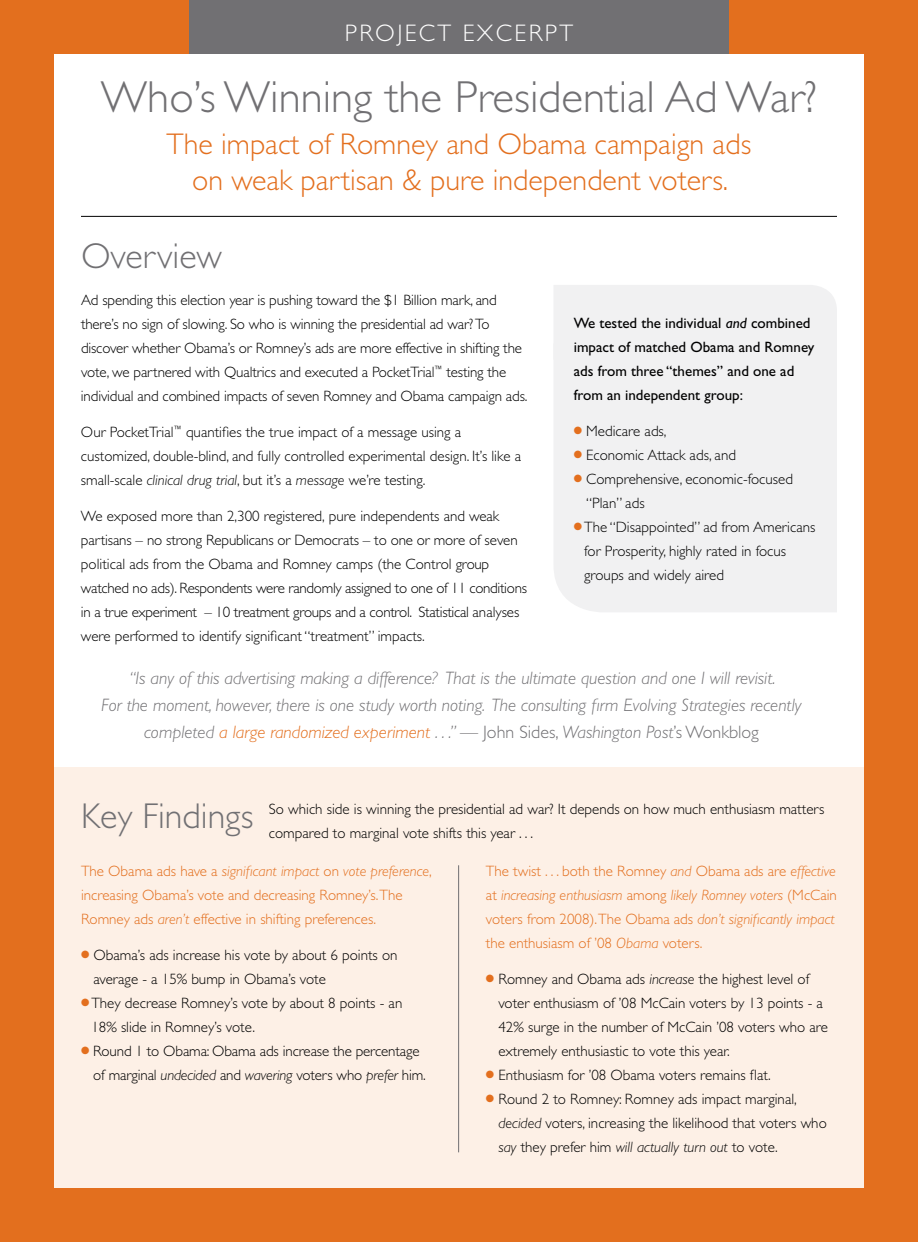
<style>
.page{position:relative;width:918px;height:1242px;background:#fff}
.page>*{position:absolute;margin:0;border:0;box-sizing:border-box;transform-origin:0 0}
.t1{font:300 45px "Gill Sans Std";color:#717073}
.t2{font:300 36px "Gill Sans Std";color:#717073}
.t3{font:300 30px/36px "Gill Sans Std";color:#e36f1e;text-align:center}
.t4{font:300 24px "Gill Sans Std";letter-spacing:.1em;color:#fff}
.t5{font:italic 300 18px/27px "Gill Sans Std";color:#717073;text-align:center}
.t6{font:300 15px/24px "Gill Sans Std";color:#000}
.t7{font:300 15px/24px "Gill Sans Std";color:#e36f1e}
.t8{font:15px/24px "Gill Sans Std";color:#000}
.s1{font-style:italic}
.s2{color:#e36f1e}
.s3{font-style:normal}
</style>
<div class="page">
<hr style="left:0;top:0;width:2px;height:1242px;background:#f1f1f2">
<hr style="left:0;top:805px;width:2px;height:383px;background:#d7d7d9">
<div style="left:1px;top:0;width:917px;height:1242px;background:#e36f1e"></div>
<div style="left:54px;top:54px;width:810px;height:1134px;background:#fff"></div>
<div style="left:189px;top:0;width:540px;height:54px;background:#717073"></div>
<hr style="left:81px;top:216px;width:756px;height:1px;background:#000">
<div style="left:554px;top:360px;width:283px;height:252px;background:#f1f1f2"></div>
<div style="left:554px;top:285px;width:283px;height:75px;background:#f1f1f2"></div>
<div style="left:54px;top:768px;width:810px;height:420px;background:#fdf0e6"></div>
<hr style="left:458px;top:865px;width:1px;height:287px;background:#717073">
<h3 class="t4" style="left:345px;top:20px;width:230px">PROJECT EXCERPT</h3>
<h1 class="t1" style="left:101px;top:71px;width:718px">Who’s Winning the Presidential Ad War?</h1>
<h3 class="t3" style="left:167px;top:127px;width:586px">The impact of Romney and Obama campaign ads on weak partisan <span class="s1">&amp;</span> pure independent voters.</h3>
<h2 class="t2" style="left:81px;top:235px;width:143px">Overview</h2>
<p class="t6" style="left:81px;top:288px;width:448px">Ad spending this election year is pushing toward the $1 Billion mark, and there’s no sign of slowing. So who is winning the presidential ad war? To discover whether Obama’s or Romney’s ads are more effective in shifting the vote, we partnered with Qualtrics and executed a PocketTrial<sup>™</sup> testing the individual and combined impacts of seven Romney and Obama campaign ads.</p>
<p class="t6" style="left:81px;top:420px;width:442px">Our PocketTrial<sup>™</sup> quantifies the true impact of a message using a customized, double-blind, and fully controlled experimental design. It’s like a small-scale <span class="s1">clinical drug trial</span>, but it’s a <span class="s1">message</span> we’re testing.</p>
<p class="t6" style="left:81px;top:504px;width:448px">We exposed more than 2,300 registered, pure independents and weak partisans – no strong Republicans or Democrats – to one or more of seven political ads from the Obama and Romney camps (the Control group watched no ads). Respondents were randomly assigned to one of 11 conditions in a true experiment – 10 treatment groups and a control. Statistical analyses were performed to identify significant “treatment” impacts.</p>
<p class="t8" style="left:574px;top:311px;width:242px">We tested the individual <span class="s1">and</span> combined impact of matched Obama and Romney ads from three “themes” and one ad from an independent group:</p>
<p class="t6" style="left:574px;top:419px;width:94px"><span class="s2">●</span> Medicare ads,</p>
<p class="t6" style="left:574px;top:443px;width:164px"><span class="s2">●</span> Economic Attack ads, and</p>
<p class="t6" style="left:586px;top:467px;width:208px;text-indent:-12px"><span class="s2">●</span> Comprehensive, economic-focused “Plan” ads</p>
<p class="t6" style="left:584px;top:515px;width:233px;text-indent:-10px"><span class="s2">●</span> The “Disappointed” ad from Americans for Prosperity, highly rated in focus groups and widely aired</p>
<p class="t5" style="left:101px;top:664px;width:702px">“Is any of this advertising making a difference? That is the ultimate question and one I will revisit.<br>For the moment, however, there is one study worth noting. The consulting firm Evolving Strategies recently completed <span class="s2">a large randomized experiment</span> . . .” <span class="s3">— John Sides,</span> Washington Post<span class="s3">’s Wonkblog</span></p>
<p class="t6" style="left:269px;top:797px;width:557px">So which side is winning the presidential ad war? It depends on how much enthusiasm matters compared to marginal vote shifts this year . . .</p>
<h2 class="t2" style="left:81px;top:796px;width:174px">Key Findings</h2>
<p class="t7" style="left:81px;top:859px;width:352px">The Obama ads have a <span class="s1">significant impact</span> on <span class="s1">vote preference</span>, increasing Obama’s vote and decreasing Romney’s.The<br>Romney ads <span class="s1">aren’t</span> effective in shifting preferences.</p>
<p class="t6" style="left:93px;top:943px;width:306px;text-indent:-12px"><span class="s2">●</span> Obama’s ads increase his vote by about 6 points on average - a 15% bump in Obama’s vote</p>
<p class="t6" style="left:91px;top:991px;width:313px;text-indent:-10px"><span class="s2">●</span> They decrease Romney’s vote by about 8 points - an<br>18% slide in Romney’s vote.</p>
<p class="t6" style="left:93px;top:1039px;width:334px;text-indent:-12px"><span class="s2">●</span> Round 1 to Obama: Obama ads increase the percentage of marginal <span class="s1">undecided</span> and <span class="s1">wavering</span> voters who <span class="s1">prefer</span> him.</p>
<p class="t7" style="left:486px;top:859px;width:352px">The twist . . . both the Romney <span class="s1">and</span> Obama ads are <span class="s1">effective </span>at <span class="s1">increasing enthusiasm</span> among <span class="s1">likely Romney voters</span> (McCain voters from 2008).The Obama ads <span class="s1">don’t significantly impact </span>the enthusiasm of ’08 <span class="s1">Obama</span> voters.</p>
<p class="t6" style="left:498px;top:967px;width:331px;text-indent:-12px"><span class="s2">●</span> Romney and Obama ads <span class="s1">increase</span> the highest level of voter enthusiasm of ’08 McCain voters by 13 points - a 42% surge in the number of McCain ’08 voters who are extremely enthusiastic to vote this year.</p>
<p class="t6" style="left:486px;top:1063px;width:286px"><span class="s2">●</span> Enthusiasm for ’08 Obama voters remains flat.</p>
<p class="t6" style="left:498px;top:1087px;width:330px;text-indent:-12px"><span class="s2">●</span> Round 2 to Romney: Romney ads impact marginal, <span class="s1">decided</span> voters, increasing the likelihood that voters who <span class="s1">say</span> they prefer him <span class="s1">will actually turn out</span> to vote.</p>
</div>
